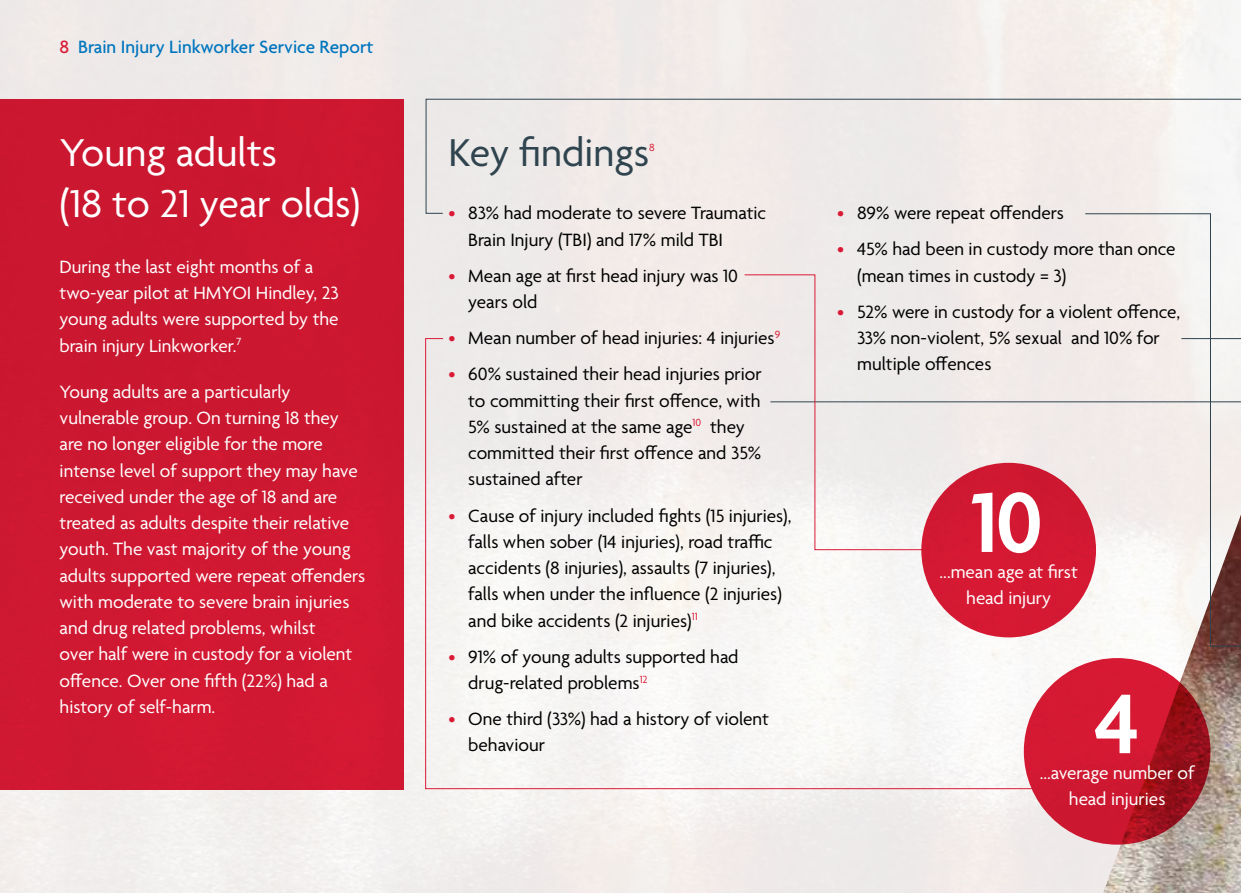
<style>
.page{position:relative;width:1241px;height:893px;background:#fff}
.page>*{position:absolute;margin:0;border:0;box-sizing:border-box;transform-origin:0 0}
.t1{font:600 91.7px "Agenda";color:#fff}
.t2{font:42px/50.4px "Agenda";color:#fff}
.t3{font:42px "Agenda";color:#2f444e}
.t4{font:19.25px/26.2px "Agenda";color:#000}
.t5{font:19.25px/26.2px "Agenda";color:#fff}
.t6{font:500 19.25px "Agenda";color:#0075be}
.t7{font:11.2px "Agenda";color:#da1a35}
.s1{color:#da1a35}
</style>
<div class="page">
<img style="left:0;top:0;width:1240px;height:893px">
<div style="left:0;top:99px;width:403px;height:690px;background:#cd1830"></div>
<img style="left:1102px;top:647px;width:138px;height:246px">
<svg style="left:425px;top:98px;width:815px;height:116px;background:#eee9e8"></svg>
<hr style="left:770px;top:401px;width:470px;height:1px;background:#2f444e">
<div style="left:743px;top:274px;width:179px;height:64px;background:#eeeaea"></div>
<svg style="left:424px;top:338px;width:608px;height:451px"></svg>
<div style="left:921px;top:463px;width:174px;height:174px;background:#da1a35;border-radius:50%"></div>
<svg style="left:1023px;top:658px;width:187px;height:187px;background:#c3172d"></svg>
<svg style="left:1084px;top:213px;width:156px;height:434px"></svg>
<p class="t6" style="left:60px;top:37px;width:315px"><span class="s1">8</span> Brain Injury Linkworker Service Report</p>
<h2 class="t2" style="left:60px;top:130px;width:302px">Young adults<br>(18 to 21 year olds)</h2>
<p class="t5" style="left:60px;top:255px;width:281px">During the last eight months of a two-year pilot at HMYOI Hindley, 23 young adults were supported by the brain injury Linkworker.<sup>7</sup></p>
<p class="t5" style="left:60px;top:380px;width:307px">Young adults are a particularly vulnerable group. On turning 18 they are no longer eligible for the more intense level of support they may have received under the age of 18 and are treated as adults despite their relative youth. The vast majority of the young adults supported were repeat offenders with moderate to severe brain injuries and drug related problems, whilst<br>over half were in custody for a violent offence. Over one fifth (22%) had a history of self-harm.</p>
<h2 class="t3" style="left:448px;top:130px;width:202px">Key findings</h2>
<p class="t7" style="left:649px;top:142px;width:7px">8</p>
<p class="t4" style="left:468px;top:201px;width:299px;text-indent:-20px"><span class="s1">•</span> 83% had moderate to severe Traumatic<br>Brain Injury (TBI) and 17% mild TBI</p>
<p class="t4" style="left:468px;top:264px;width:271px;text-indent:-20px"><span class="s1">•</span> Mean age at first head injury was 10 years old</p>
<p class="t4" style="left:448px;top:326px;width:333px"><span class="s1">•</span> Mean number of head injuries: 4 injuries<sup>9</sup></p>
<p class="t4" style="left:468px;top:362px;width:295px;text-indent:-20px"><span class="s1">•</span> 60% sustained their head injuries prior to committing their first offence, with 5% sustained at the same age<sup>10</sup> they committed their first offence and 35% sustained after</p>
<p class="t4" style="left:468px;top:503px;width:325px;text-indent:-20px"><span class="s1">•</span> Cause of injury included fights (15 injuries), falls when sober (14 injuries), road traffic accidents (8 injuries), assaults (7 injuries), falls when under the influence (2 injuries) and bike accidents (2 injuries)<sup>11</sup></p>
<p class="t4" style="left:468px;top:645px;width:272px;text-indent:-20px"><span class="s1">•</span> 91% of young adults supported had drug-related problems<sup>12</sup></p>
<p class="t4" style="left:468px;top:707px;width:302px;text-indent:-20px"><span class="s1">•</span> One third (33%) had a history of violent behaviour</p>
<p class="t4" style="left:837px;top:201px;width:228px"><span class="s1">•</span> 89% were repeat offenders</p>
<p class="t4" style="left:857px;top:237px;width:320px;text-indent:-20px"><span class="s1">•</span> 45% had been in custody more than once (mean times in custody = 3)</p>
<p class="t4" style="left:857px;top:300px;width:324px;text-indent:-20px"><span class="s1">•</span> 52% were in custody for a violent offence,<br>33% non-violent, 5% sexual and 10% for multiple offences</p>
<h1 class="t1" style="left:971px;top:473px;width:73px">10</h1>
<p class="t5" style="left:939px;top:559px;width:140px;text-align:center">...mean age at first head injury</p>
<h1 class="t1" style="left:1094px;top:674px;width:47px">4</h1>
<p class="t5" style="left:1039px;top:761px;width:156px;text-align:center">...average number of head injuries</p>
</div>
